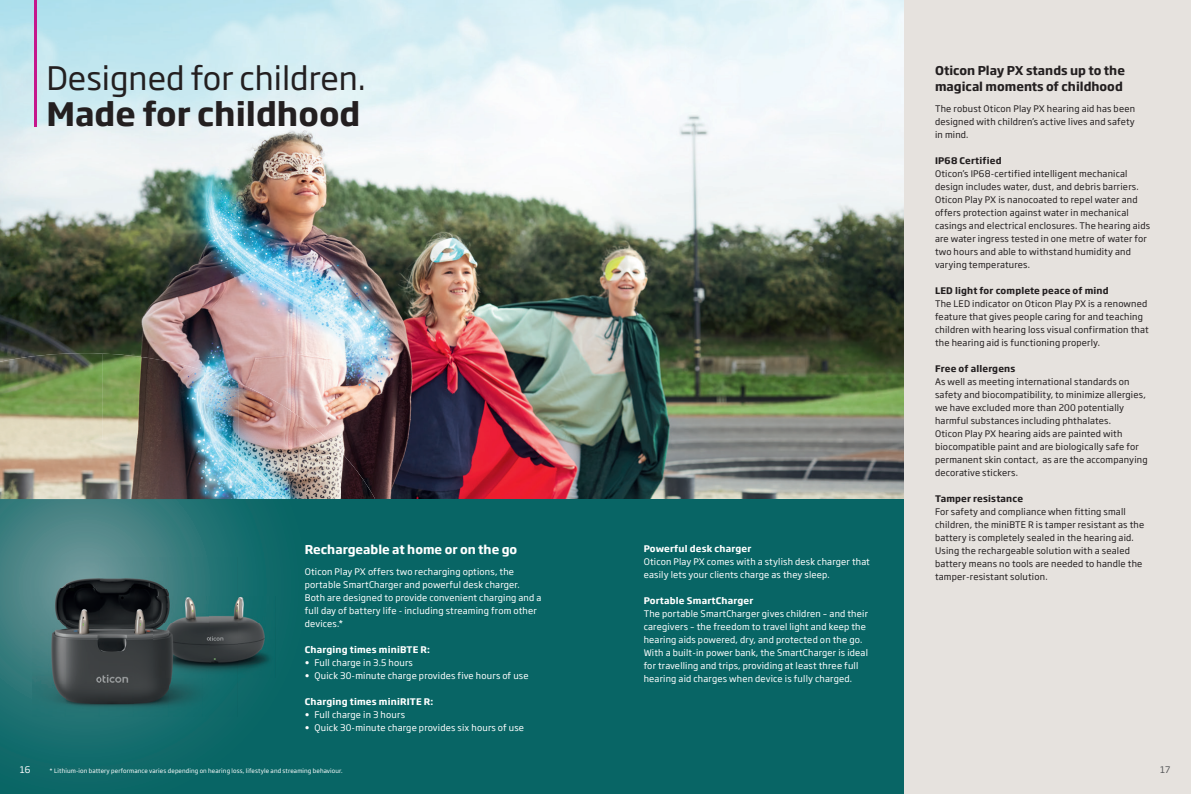
<style>
.page{position:relative;width:1191px;height:794px;background:#fff}
.page>*{position:absolute;margin:0;border:0;box-sizing:border-box;transform-origin:0 0}
.t1{font:32px "Soho Gothic Pro";color:#231f20}
.t2{font:700 32px "Soho Gothic Pro";color:#231f20}
.t3{font:700 12px/16px "Soho Gothic Pro";color:#231f20}
.t4{font:700 12px "Soho Gothic Pro";color:#fff}
.t5{font:9px/13px "Soho Gothic Pro";letter-spacing:.02em;color:#231f20}
.t6{font:9px/13px "Soho Gothic Pro";letter-spacing:.02em;color:#fff}
.t7{font:700 9px "Soho Gothic Pro";letter-spacing:.02em;color:#fff}
.t8{font:700 9px "Soho Gothic Pro";letter-spacing:.02em;color:#231f20}
.t9{font:9px "Soho Gothic Pro";color:#57585a}
.t10{font:6px "Soho Gothic Pro";letter-spacing:.02em;color:#fff}
</style>
<div class="page">
<img style="left:0;top:0;width:904px;height:499px">
<div style="left:0;top:499px;width:904px;height:295px;background:#086565"></div>
<img style="left:0;top:353px;width:205px;height:146px">
<img style="left:204px;top:371px;width:35px;height:128px">
<img style="left:239px;top:383px;width:68px;height:116px">
<img style="left:307px;top:422px;width:34px;height:77px">
<img style="left:341px;top:452px;width:34px;height:47px">
<svg style="left:0;top:499px;width:253px;height:255px"></svg>
<div style="left:904px;top:0;width:287px;height:794px;background:#e6e2de"></div>
<img style="left:154px;top:596px;width:115px;height:81px">
<img style="left:32px;top:557px;width:205px;height:32px">
<img style="left:32px;top:589px;width:137px;height:32px">
<img style="left:169px;top:589px;width:68px;height:7px">
<img style="left:32px;top:621px;width:122px;height:32px">
<img style="left:32px;top:653px;width:137px;height:32px">
<img style="left:169px;top:677px;width:68px;height:8px">
<img style="left:32px;top:685px;width:205px;height:32px">
<hr style="left:34px;top:0;width:2px;height:65px;background:#c5168c">
<hr style="left:34px;top:65px;width:2px;height:61px;background:#c5168c">
<h1 class="t1" style="left:46px;top:54px;width:321px">Designed for children.</h1>
<h1 class="t2" style="left:46px;top:89px;width:316px">Made for childhood</h1>
<h2 class="t4" style="left:305px;top:540px;width:214px">Rechargeable at home or on the go</h2>
<p class="t6" style="left:305px;top:564px;width:238px">Oticon Play PX offers two recharging options, the portable SmartCharger and powerful desk charger.<br>Both are designed to provide convenient charging and a full day of battery life - including streaming from other devices.*</p>
<p class="t7" style="left:305px;top:642px;width:127px">Charging times miniBTE R:</p>
<p class="t6" style="left:305px;top:655px;width:110px">• Full charge in 3.5 hours</p>
<p class="t6" style="left:305px;top:668px;width:225px">• Quick 30-minute charge provides five hours of use</p>
<p class="t7" style="left:305px;top:694px;width:130px">Charging times miniRITE R:</p>
<p class="t6" style="left:305px;top:707px;width:102px">• Full charge in 3 hours</p>
<p class="t6" style="left:305px;top:720px;width:221px">• Quick 30-minute charge provides six hours of use</p>
<p class="t7" style="left:643px;top:541px;width:109px">Powerful desk charger</p>
<p class="t6" style="left:643px;top:554px;width:228px">Oticon Play PX comes with a stylish desk charger that easily lets your clients charge as they sleep.</p>
<p class="t7" style="left:643px;top:593px;width:111px">Portable SmartCharger</p>
<p class="t6" style="left:643px;top:606px;width:226px">The portable SmartCharger gives children – and their caregivers – the freedom to travel light and keep the hearing aids powered, dry, and protected on the go.<br>With a built-in power bank, the SmartCharger is ideal for travelling and trips, providing at least three full hearing aid charges when device is fully charged.</p>
<h2 class="t3" style="left:935px;top:61px;width:191px">Oticon Play PX stands up to the magical moments of childhood</h2>
<p class="t5" style="left:935px;top:101px;width:202px;text-align:justify">The robust Oticon Play PX hearing aid has been designed with children’s active lives and safety in mind.</p>
<p class="t8" style="left:935px;top:153px;width:68px">IP68 Certified</p>
<p class="t5" style="left:935px;top:166px;width:217px">Oticon’s IP68-certified intelligent mechanical design includes water, dust, and debris barriers.<br>Oticon Play PX is nanocoated to repel water and offers protection against water in mechanical casings and electrical enclosures. The hearing aids are water ingress tested in one metre of water for two hours and able to withstand humidity and varying temperatures.</p>
<p class="t8" style="left:935px;top:283px;width:175px">LED light for complete peace of mind</p>
<p class="t5" style="left:935px;top:296px;width:215px">The LED indicator on Oticon Play PX is a renowned feature that gives people caring for and teaching children with hearing loss visual confirmation that the hearing aid is functioning properly.</p>
<p class="t8" style="left:935px;top:361px;width:82px">Free of allergens</p>
<p class="t5" style="left:935px;top:374px;width:214px">As well as meeting international standards on safety and biocompatibility, to minimize allergies, we have excluded more than 200 potentially harmful substances including phthalates.<br>Oticon Play PX hearing aids are painted with biocompatible paint and are biologically safe for permanent skin contact, as are the accompanying decorative stickers.</p>
<p class="t8" style="left:935px;top:491px;width:89px">Tamper resistance</p>
<p class="t5" style="left:935px;top:504px;width:211px">For safety and compliance when fitting small children, the miniBTE R is tamper resistant as the battery is completely sealed in the hearing aid.<br>Using the rechargeable solution with a sealed battery means no tools are needed to handle the tamper-resistant solution.</p>
<p class="t6" style="left:20px;top:762px;width:12px">16</p>
<p class="t10" style="left:50px;top:765px;width:294px">* Lithium-ion battery performance varies depending on hearing loss, lifestyle and streaming behaviour.</p>
<p class="t9" style="left:1160px;top:762px;width:12px">17</p>
</div>
